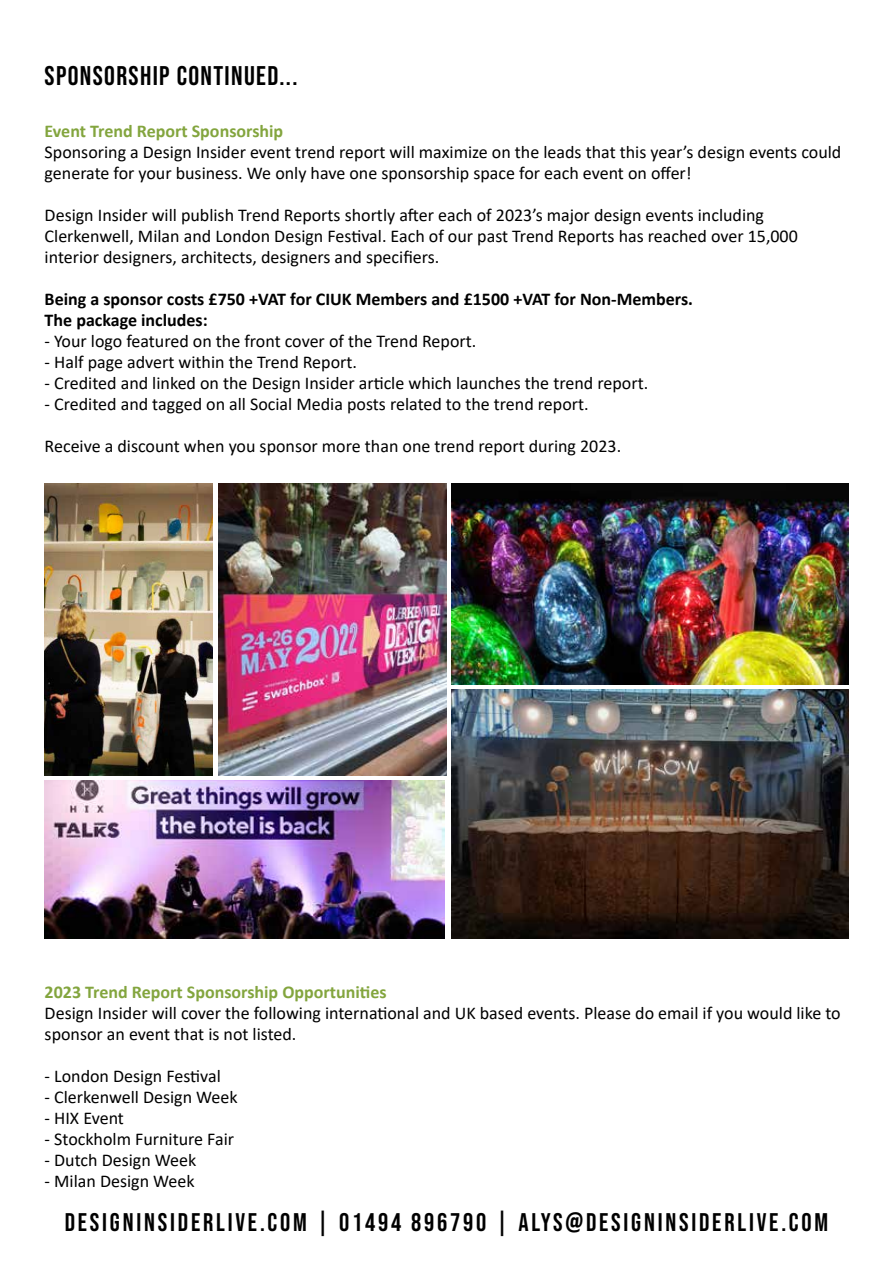
<style>
.page{position:relative;width:893px;height:1263px;background:#fff}
.page>*{position:absolute;margin:0;border:0;box-sizing:border-box;transform-origin:0 0}
.t1{font:27px "Bebas Neue";letter-spacing:.05em;color:#000}
.t2{font:25.5px "Bebas Neue";letter-spacing:.11em;color:#000}
.t3{font:18px/21px "Calibri";color:#000}
.t4{font:18px/21px "Calibri";color:#000101}
.t5{font:700 18px/21px "Calibri";color:#000}
.t6{font:700 18px "Calibri";color:#83a53e}
</style>
<div class="page">
<img style="left:218px;top:484px;width:228px;height:291px">
<img style="left:45px;top:780px;width:399px;height:159px">
<img style="left:452px;top:484px;width:396px;height:201px">
<img style="left:452px;top:690px;width:396px;height:249px">
<img style="left:45px;top:484px;width:168px;height:291px">
<h1 class="t1" style="left:45px;top:60px;width:254px">SPONSORSHIP CONTINUED...</h1>
<p class="t6" style="left:45px;top:118px;width:240px">Event Trend Report Sponsorship</p>
<p class="t3" style="left:45px;top:141px;width:798px">Sponsoring a Design Insider event trend report will maximize on the leads that this year’s design events could generate for your business. We only have one sponsorship space for each event on offer!</p>
<p class="t3" style="left:45px;top:204px;width:755px">Design Insider will publish Trend Reports shortly after each of 2023’s major design events including<br>Clerkenwell, Milan and London Design Festival. Each of our past Trend Reports has reached over 15,000 interior designers, architects, designers and specifiers.</p>
<p class="t5" style="left:45px;top:288px;width:650px">Being a sponsor costs £750 +VAT for CIUK Members and £1500 +VAT for Non-Members.<br>The package includes:</p>
<p class="t3" style="left:45px;top:330px;width:433px">- Your logo featured on the front cover of the Trend Report.</p>
<p class="t3" style="left:45px;top:351px;width:314px">- Half page advert within the Trend Report.</p>
<p class="t3" style="left:45px;top:372px;width:605px">- Credited and linked on the Design Insider article which launches the trend report.</p>
<p class="t3" style="left:45px;top:393px;width:546px">- Credited and tagged on all Social Media posts related to the trend report.</p>
<p class="t3" style="left:45px;top:435px;width:578px">Receive a discount when you sponsor more than one trend report during 2023.</p>
<p class="t6" style="left:45px;top:979px;width:344px">2023 Trend Report Sponsorship Opportunities</p>
<p class="t4" style="left:45px;top:1002px;width:798px">Design Insider will cover the following international and UK based events. Please do email if you would like to sponsor an event that is not listed.</p>
<p class="t3" style="left:45px;top:1065px;width:178px">- London Design Festival</p>
<p class="t3" style="left:45px;top:1086px;width:195px">- Clerkenwell Design Week</p>
<p class="t3" style="left:45px;top:1107px;width:81px">- HIX Event</p>
<p class="t3" style="left:45px;top:1128px;width:191px">- Stockholm Furniture Fair</p>
<p class="t3" style="left:45px;top:1149px;width:153px">- Dutch Design Week</p>
<p class="t3" style="left:45px;top:1170px;width:152px">- Milan Design Week</p>
<h2 class="t2" style="left:65px;top:1208px;width:765px">DESIGNINSIDERLIVE.COM | 01494 896790 | ALYS@DESIGNINSIDERLIVE.COM</h2>
</div>
